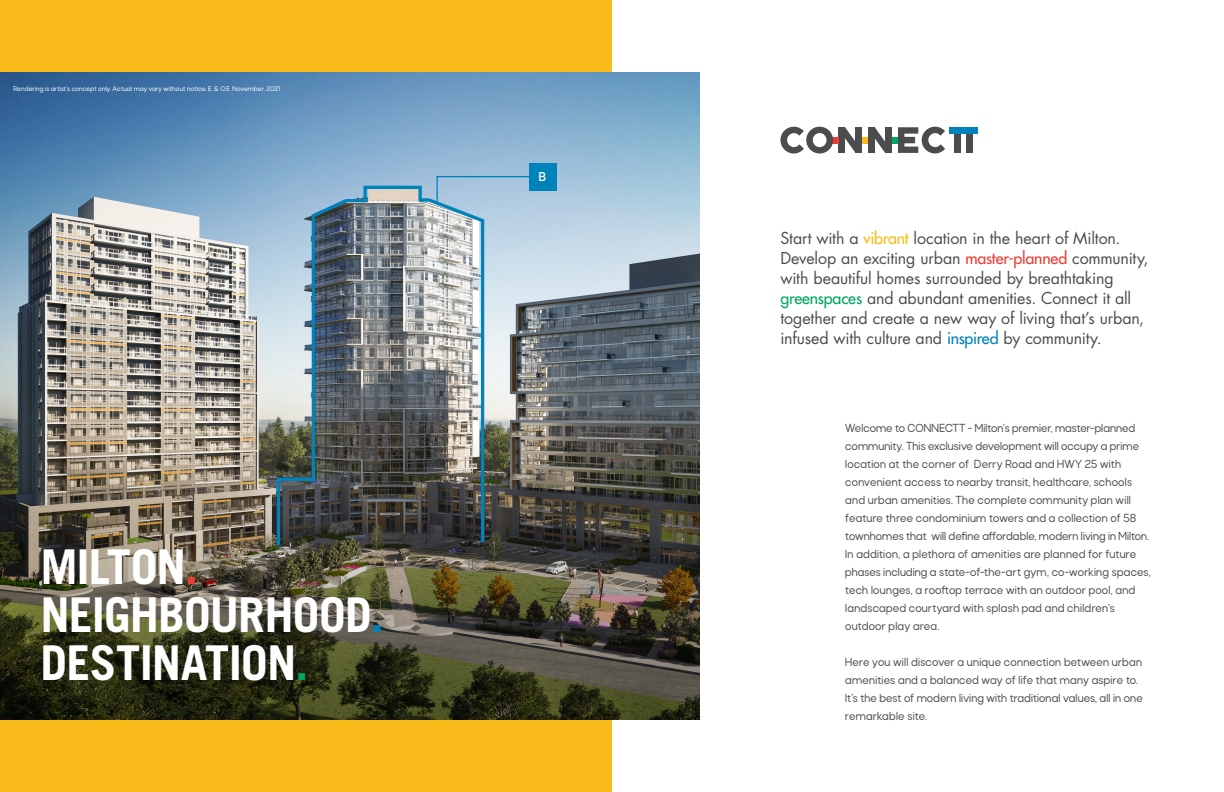
<style>
.page{position:relative;width:1224px;height:792px;background:#fff}
.page>*{position:absolute;margin:0;border:0;box-sizing:border-box;transform-origin:0 0}
.t1{font:700 48px "Trade Gothic";letter-spacing:-.02em;color:#fff}
.t2{font:16px/20px "Futura Std";letter-spacing:-.01em;color:#4b4c4d}
.t3{font:700 13.1px "Rota";color:#fff}
.t4{font:500 12px/18px "Rota";letter-spacing:.015em;color:#4b4c4d}
.t5{font:500 7px "Rota";letter-spacing:.015em;color:#fff}
.s1{color:#ee3e34}
.s2{color:#0082bb}
.s3{color:#00a661}
.s4{font-weight:500;color:#fabc1b}
.s5{font-weight:500;color:#ee3e34}
.s6{font-weight:500;color:#00a661}
.s7{font-weight:500;color:#0082bb}
</style>
<div class="page">
<div style="left:0;top:0;width:612px;height:792px;background:#fabc1b"></div>
<img style="left:0;top:72px;width:700px;height:279px">
<img style="left:0;top:351px;width:700px;height:369px">
<div style="left:966px;top:131px;width:7px;height:22px;background:#4b4c4d"></div>
<div style="left:954px;top:131px;width:7px;height:22px;background:#4b4c4d"></div>
<div style="left:949px;top:127px;width:29px;height:7px;background:#0082bb"></div>
<div style="left:839px;top:127px;width:6px;height:26px;background:#4b4c4d"></div>
<div style="left:832px;top:137px;width:7px;height:6px;background:#ee3e34"></div>
<svg style="left:845px;top:127px;width:100px;height:27px"></svg>
<svg style="left:780px;top:127px;width:53px;height:27px"></svg>
<svg style="left:436px;top:175px;width:96px;height:29px;background:#9cc0da"></svg>
<div style="left:529px;top:163px;width:27px;height:28px;background:#0082bb"></div>
<img style="left:275px;top:184px;width:212px;height:364px">
<p class="t5" style="left:14px;top:84px;width:268px">Rendering is artist’s concept only. Actual may vary without notice. E. &amp; O.E. November, 2021</p>
<p class="t1" style="left:40px;top:537px;width:159px">MILTON<span class="s1">.</span></p>
<p class="t1" style="left:40px;top:585px;width:345px">NEIGHBOURHOOD<span class="s2">.</span></p>
<p class="t1" style="left:40px;top:633px;width:270px">DESTINATION<span class="s3">.</span></p>
<p class="t3" style="left:539px;top:170px;width:9px">B</p>
<p class="t2" style="left:780px;top:228px;width:369px">Start with a <span class="s4">vibrant</span> location in the heart of Milton.<br>Develop an exciting urban <span class="s5">master-planned</span> community, with beautiful homes surrounded by breathtaking <span class="s6">greenspaces</span> and abundant amenities. Connect it all together and create a new way of living that’s urban, infused with culture and <span class="s7">inspired</span> by community.</p>
<p class="t4" style="left:845px;top:419px;width:307px">Welcome to CONNECTT - Milton’s premier, master-planned community. This exclusive development will occupy a prime location at the corner of Derry Road and HWY 25 with convenient access to nearby transit, healthcare, schools and urban amenities. The complete community plan will feature three condominium towers and a collection of 58 townhomes that will define affordable, modern living in Milton.<br>In addition, a plethora of amenities are planned for future phases including a state-of-the-art gym, co-working spaces, tech lounges, a rooftop terrace with an outdoor pool, and landscaped courtyard with splash pad and children’s outdoor play area.</p>
<p class="t4" style="left:845px;top:653px;width:299px">Here you will discover a unique connection between urban amenities and a balanced way of life that many aspire to.<br>It’s the best of modern living with traditional values, all in one remarkable site.</p>
</div>
